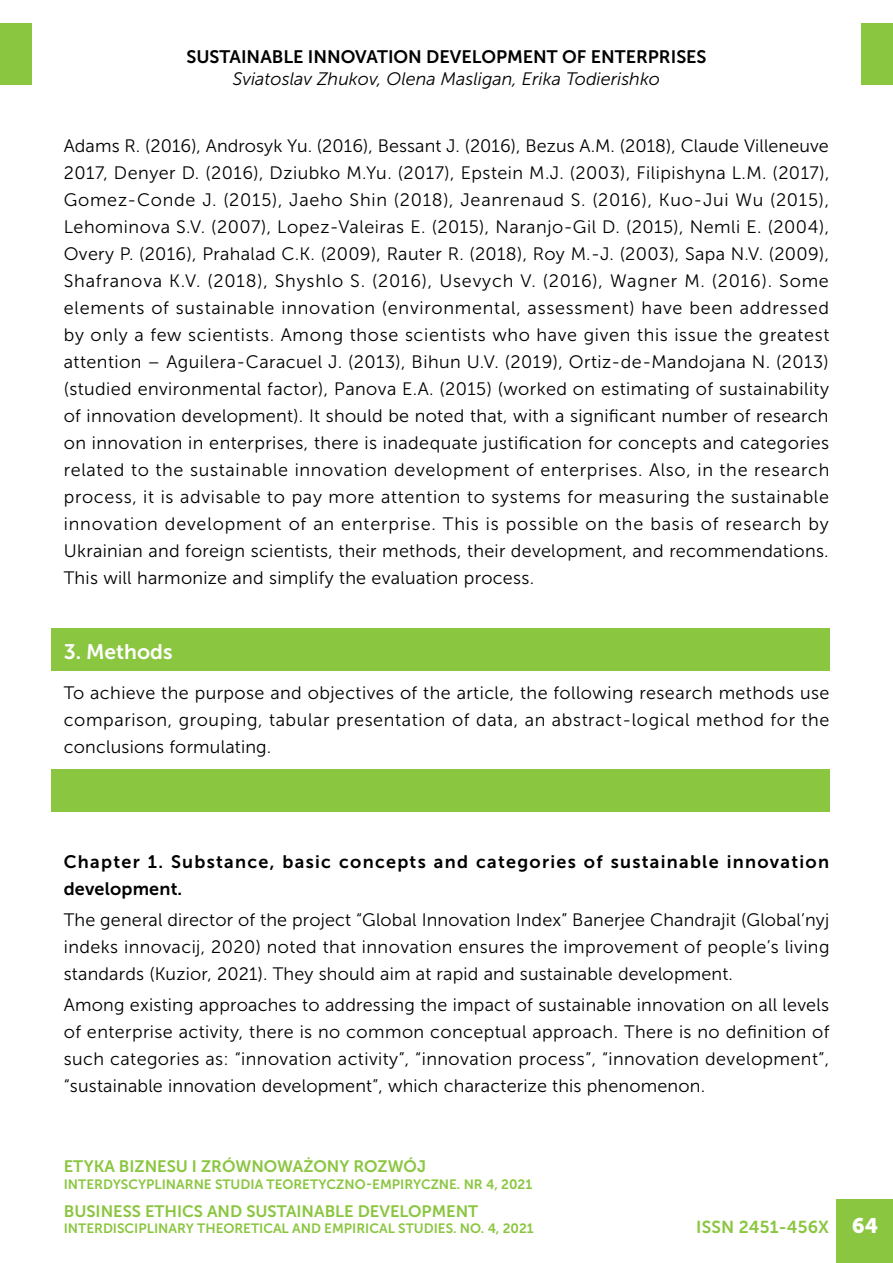
<style>
.page{position:relative;width:893px;height:1263px;background:#fff}
.page>*{position:absolute;margin:0;border:0;box-sizing:border-box;transform-origin:0 0}
.t1{font:21px "Museo Sans 700";color:#fff}
.t2{font:18px/27px "Museo Sans 300";letter-spacing:.01em;color:#000;text-align:justify}
.t3{font:18px/27px "Museo Sans 700";letter-spacing:.07em;color:#000}
.t4{font:italic 18px "Museo Sans 300";color:#000}
.t5{font:18px "Museo Sans 700";color:#000}
.t6{font:17.25px "Museo Sans 700";letter-spacing:.01em;color:#8ac63f}
.t7{font:16.5px "Museo Sans 700";color:#8ac63f}
.t8{font:13.5px "Museo Sans 700";color:#8ac63f}
.s1{font-family:"Museo Sans 900";font-size:21px;color:#fff}
</style>
<div class="page">
<div style="left:837px;top:1199px;width:56px;height:64px;background:#8ac63f"></div>
<div style="left:861px;top:23px;width:32px;height:62px;background:#8ac63f"></div>
<div style="left:0;top:23px;width:32px;height:62px;background:#8ac63f"></div>
<div style="left:51px;top:770px;width:778px;height:42px;background:#8ac63f"></div>
<div style="left:51px;top:628px;width:778px;height:43px;background:#8ac63f"></div>
<p class="t5" style="left:186px;top:47px;width:522px">SUSTAINABLE INNOVATION DEVELOPMENT OF ENTERPRISES</p>
<p class="t4" style="left:233px;top:69px;width:429px">Sviatoslav Zhukov, Olena Masligan, Erika Todierishko</p>
<p class="t2" style="left:64px;top:132px;width:767px">Adams R. (2016), Androsyk Yu. (2016), Bessant J. (2016), Bezus A.M. (2018), Claude Villeneuve 2017, Denyer D. (2016), Dziubko M.Yu. (2017), Epstein M.J. (2003), Filipishyna L.M. (2017), Gomez-Conde J. (2015), Jaeho Shin (2018), Jeanrenaud S. (2016), Kuo-Jui Wu (2015), Lehominova S.V. (2007), Lopez-Valeiras E. (2015), Naranjo-Gil D. (2015), Nemli E. (2004), Overy P. (2016), Prahalad C.K. (2009), Rauter R. (2018), Roy M.-J. (2003), Sapa N.V. (2009), Shafranova K.V. (2018), Shyshlo S. (2016), Usevych V. (2016), Wagner M. (2016). Some elements of sustainable innovation (environmental, assessment) have been addressed by only a few scientists. Among those scientists who have given this issue the greatest attention – Aguilera-Caracuel J. (2013), Bihun U.V. (2019), Ortiz-de-Mandojana N. (2013) (studied environmental factor), Panova E.A. (2015) (worked on estimating of sustainability of innovation development). It should be noted that, with a significant number of research on innovation in enterprises, there is inadequate justification for concepts and categories related to the sustainable innovation development of enterprises. Also, in the research process, it is advisable to pay more attention to systems for measuring the sustainable innovation development of an enterprise. This is possible on the basis of research by Ukrainian and foreign scientists, their methods, their development, and recommendations.<br>This will harmonize and simplify the evaluation process.</p>
<p class="t1" style="left:64px;top:640px;width:110px">3. METHODS</p>
<p class="t2" style="left:64px;top:679px;width:767px">To achieve the purpose and objectives of the article, the following research methods use comparison, grouping, tabular presentation of data, an abstract-logical method for the conclusions formulating.</p>
<p class="t3" style="left:64px;top:848px;width:767px">CHAPTER 1. SUBSTANCE, BASIC CONCEPTS AND CATEGORIES OF SUSTAINABLE INNOVATION<br>DEVELOPMENT.</p>
<p class="t2" style="left:64px;top:906px;width:767px">The general director of the project “Global Innovation Index” Banerjee Chandrajit (Global’nyj indeks innovacij, 2020) noted that innovation ensures the improvement of people’s living standards (Kuzior, 2021). They should aim at rapid and sustainable development.</p>
<p class="t2" style="left:64px;top:992px;width:767px">Among existing approaches to addressing the impact of sustainable innovation on all levels of enterprise activity, there is no common conceptual approach. There is no definition of such categories as: “innovation activity”, “innovation process”, “innovation development”, “sustainable innovation development”, which characterize this phenomenon.</p>
<p class="t7" style="left:64px;top:1157px;width:93px">ETYKA BI ZNESU</p>
<p class="t7" style="left:192px;top:1157px;width:236px">I ZRÓWNOWAŻONY ROZWÓJ</p>
<p class="t8" style="left:64px;top:1176px;width:14px">INTERD</p>
<p class="t8" style="left:113px;top:1176px;width:43px">YSCYPLINARNE</p>
<p class="t8" style="left:215px;top:1176px;width:9px">STUDIA</p>
<p class="t8" style="left:267px;top:1176px;width:10px">TEORET</p>
<p class="t8" style="left:319px;top:1176px;width:63px">YCZNO-EMPIR</p>
<p class="t8" style="left:413px;top:1176px;width:121px">YCZNE. NR 4, 2021</p>
<p class="t7" style="left:64px;top:1202px;width:21px">BUSINESS</p>
<p class="t7" style="left:145px;top:1202px;width:75px">ETHICS AND</p>
<p class="t7" style="left:246px;top:1202px;width:20px">SUSTAINABLE</p>
<p class="t7" style="left:358px;top:1202px;width:24px">DEVELOPMENT</p>
<p class="t8" style="left:64px;top:1221px;width:14px">INTERDIS</p>
<p class="t8" style="left:125px;top:1221px;width:18px">CIPLINAR</p>
<p class="t8" style="left:186px;top:1221px;width:39px">Y THEORETI</p>
<p class="t8" style="left:263px;top:1221px;width:40px">CAL AND</p>
<p class="t8" style="left:324px;top:1221px;width:9px">EMPIRI</p>
<p class="t8" style="left:369px;top:1221px;width:38px">CAL STUDIES</p>
<p class="t8" style="left:453px;top:1221px;width:82px">. NO. 4, 2021</p>
<p class="t6" style="left:696px;top:1218px;width:183px">ISSN 2451-456X <span class="s1">64</span></p>
</div>
